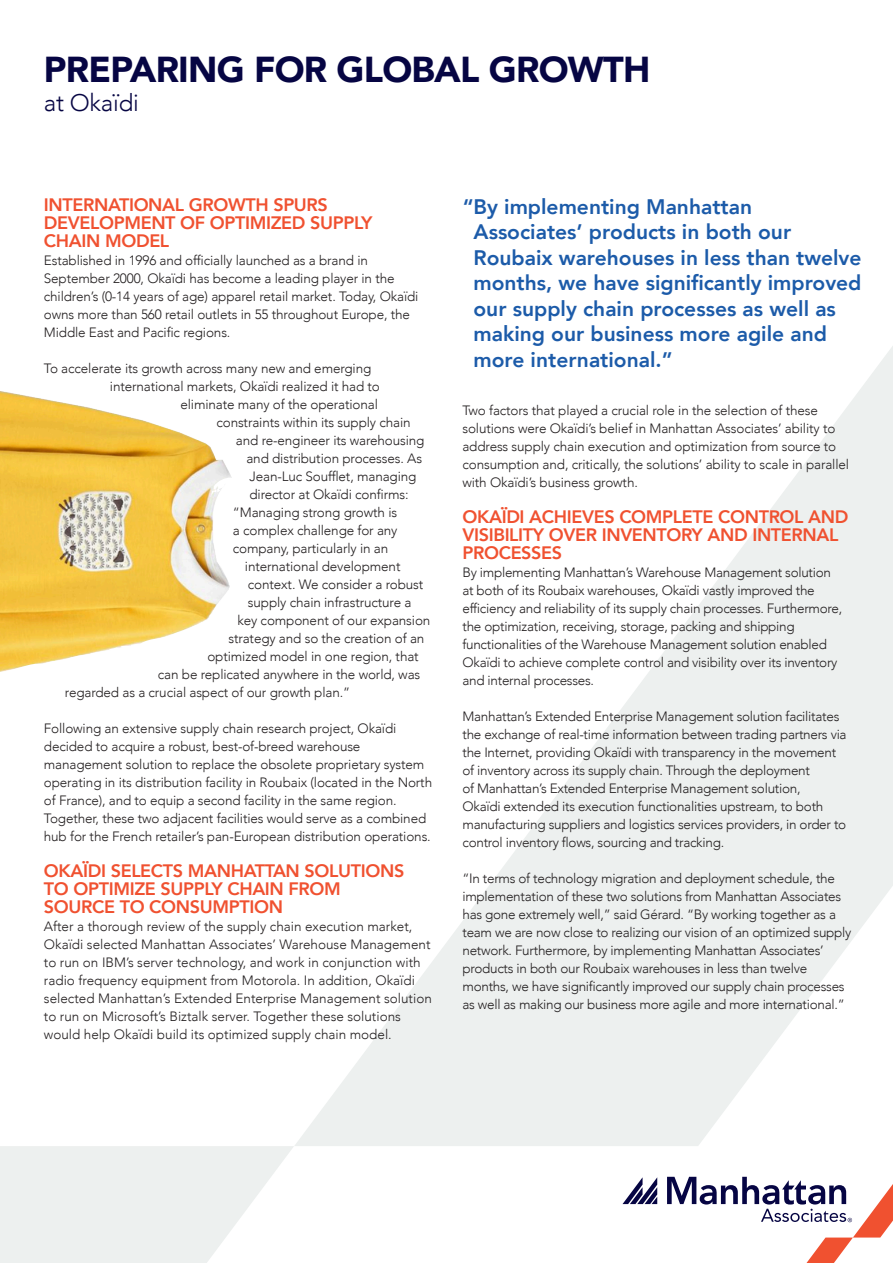
<style>
.page{position:relative;width:893px;height:1263px;background:#fff}
.page>*{position:absolute;margin:0;border:0;box-sizing:border-box;transform-origin:0 0}
.t1{font:900 36px "Avenir";letter-spacing:-.02em;color:#060543}
.t2{font:300 24px "Avenir";letter-spacing:-.01em;color:#060543}
.Blue_quote{font:800 21px/25.5px "Avenir";color:#1c5ba9}
.t3{font:800 18px/18px "Avenir";letter-spacing:-.02em;color:#f05130}
.t4{font:300 13.5px/18px "Avenir";letter-spacing:-.01em;color:#231f20}
</style>
<div class="page">
<svg style="left:0;top:1146px;width:294px;height:117px"></svg>
<svg style="left:295px;top:346px;width:598px;height:800px"></svg>
<svg style="left:622px;top:1177px;width:35px;height:27px"></svg>
<svg style="left:667px;top:1177px;width:226px;height:86px"></svg>
<img style="left:0;top:391px;width:232px;height:281px">
<p class="t1" style="left:44px;top:39px;width:608px">PREPARING FOR GLOBAL GROWTH</p>
<p class="t2" style="left:44px;top:88px;width:96px">at Okaïdi</p>
<p class="t3" style="left:44px;top:196px;width:330px">INTERNATIONAL GROWTH SPURS<br>DEVELOPMENT OF OPTIMIZED SUPPLY</p>
<p class="t3" style="left:44px;top:232px;width:127px">CHAIN MODEL</p>
<p class="t4" style="left:44px;top:251px;width:376px">Established in 1996 and officially launched as a brand in September 2000, Okaïdi has become a leading player in the children’s (0-14 years of age) apparel retail market. Today, Okaïdi owns more than 560 retail outlets in 55 throughout Europe, the Middle East and Pacific regions.</p>
<p class="t4" style="left:44px;top:359px;width:329px">To accelerate its growth across many new and emerging</p>
<p class="t4" style="left:110px;top:377px;width:272px">international markets, Okaïdi realized it had to</p>
<p class="t4" style="left:180px;top:395px;width:199px">eliminate many of the operational</p>
<p class="t4" style="left:216px;top:413px;width:196px">constraints within its supply chain</p>
<p class="t4" style="left:236px;top:431px;width:190px">and re-engineer its warehousing</p>
<p class="t4" style="left:246px;top:449px;width:177px">and distribution processes. As</p>
<p class="t4" style="left:249px;top:467px;width:168px">Jean-Luc Soufflet, managing</p>
<p class="t4" style="left:249px;top:485px;width:161px">director at Okaïdi confirms:</p>
<p class="t4" style="left:233px;top:503px;width:166px">“Managing strong growth is</p>
<p class="t4" style="left:233px;top:521px;width:166px">a complex challenge for any</p>
<p class="t4" style="left:233px;top:539px;width:157px">company, particularly in an</p>
<p class="t4" style="left:245px;top:557px;width:157px">international development</p>
<p class="t4" style="left:248px;top:575px;width:177px">context. We consider a robust</p>
<p class="t4" style="left:248px;top:593px;width:165px">supply chain infrastructure a</p>
<p class="t4" style="left:237px;top:611px;width:194px">key component of our expansion</p>
<p class="t4" style="left:228px;top:629px;width:197px">strategy and so the creation of an</p>
<p class="t4" style="left:207px;top:647px;width:213px">optimized model in one region, that</p>
<p class="t4" style="left:158px;top:665px;width:264px">can be replicated anywhere in the world, was</p>
<p class="t4" style="left:65px;top:683px;width:287px">regarded as a crucial aspect of our growth plan.”</p>
<p class="t4" style="left:44px;top:719px;width:390px">Following an extensive supply chain research project, Okaïdi decided to acquire a robust, best-of-breed warehouse management solution to replace the obsolete proprietary system operating in its distribution facility in Roubaix (located in the North of France), and to equip a second facility in the same region.<br>Together, these two adjacent facilities would serve as a combined hub for the French retailer’s pan-European distribution operations.</p>
<p class="t3" style="left:44px;top:862px;width:362px">OKAÏDI SELECTS MANHATTAN SOLUTIONS</p>
<p class="t3" style="left:44px;top:880px;width:298px">TO OPTIMIZE SUPPLY CHAIN FROM</p>
<p class="t3" style="left:44px;top:898px;width:241px">SOURCE TO CONSUMPTION</p>
<p class="t4" style="left:44px;top:917px;width:389px">After a thorough review of the supply chain execution market, Okaïdi selected Manhattan Associates’ Warehouse Management to run on IBM’s server technology, and work in conjunction with radio frequency equipment from Motorola. In addition, Okaïdi selected Manhattan’s Extended Enterprise Management solution to run on Microsoft’s Biztalk server. Together these solutions would help Okaïdi build its optimized supply chain model.</p>
<p class="Blue_quote" style="left:473px;top:194px;width:390px;text-indent:-11px">“By implementing Manhattan Associates’ products in both our Roubaix warehouses in less than twelve months, we have significantly improved our supply chain processes as well as making our business more agile and more international.”</p>
<p class="t4" style="left:462px;top:402px;width:388px">Two factors that played a crucial role in the selection of these solutions were Okaïdi’s belief in Manhattan Associates’ ability to address supply chain execution and optimization from source to consumption and, critically, the solutions’ ability to scale in parallel with Okaïdi’s business growth.</p>
<p class="t3" style="left:462px;top:508px;width:388px">OKAÏDI ACHIEVES COMPLETE CONTROL AND<br>VISIBILITY OVER INVENTORY AND INTERNAL<br>PROCESSES</p>
<p class="t4" style="left:462px;top:564px;width:381px">By implementing Manhattan’s Warehouse Management solution at both of its Roubaix warehouses, Okaïdi vastly improved the efficiency and reliability of its supply chain processes. Furthermore, the optimization, receiving, storage, packing and shipping functionalities of the Warehouse Management solution enabled Okaïdi to achieve complete control and visibility over its inventory and internal processes.</p>
<p class="t4" style="left:462px;top:708px;width:386px">Manhattan’s Extended Enterprise Management solution facilitates the exchange of real-time information between trading partners via the Internet, providing Okaïdi with transparency in the movement of inventory across its supply chain. Through the deployment<br>of Manhattan’s Extended Enterprise Management solution,<br>Okaïdi extended its execution functionalities upstream, to both manufacturing suppliers and logistics services providers, in order to control inventory flows, sourcing and tracking.</p>
<p class="t4" style="left:462px;top:870px;width:390px">“In terms of technology migration and deployment schedule, the implementation of these two solutions from Manhattan Associates has gone extremely well,” said Gérard. “By working together as a team we are now close to realizing our vision of an optimized supply network. Furthermore, by implementing Manhattan Associates’ products in both our Roubaix warehouses in less than twelve months, we have significantly improved our supply chain processes as well as making our business more agile and more international.”</p>
</div>
